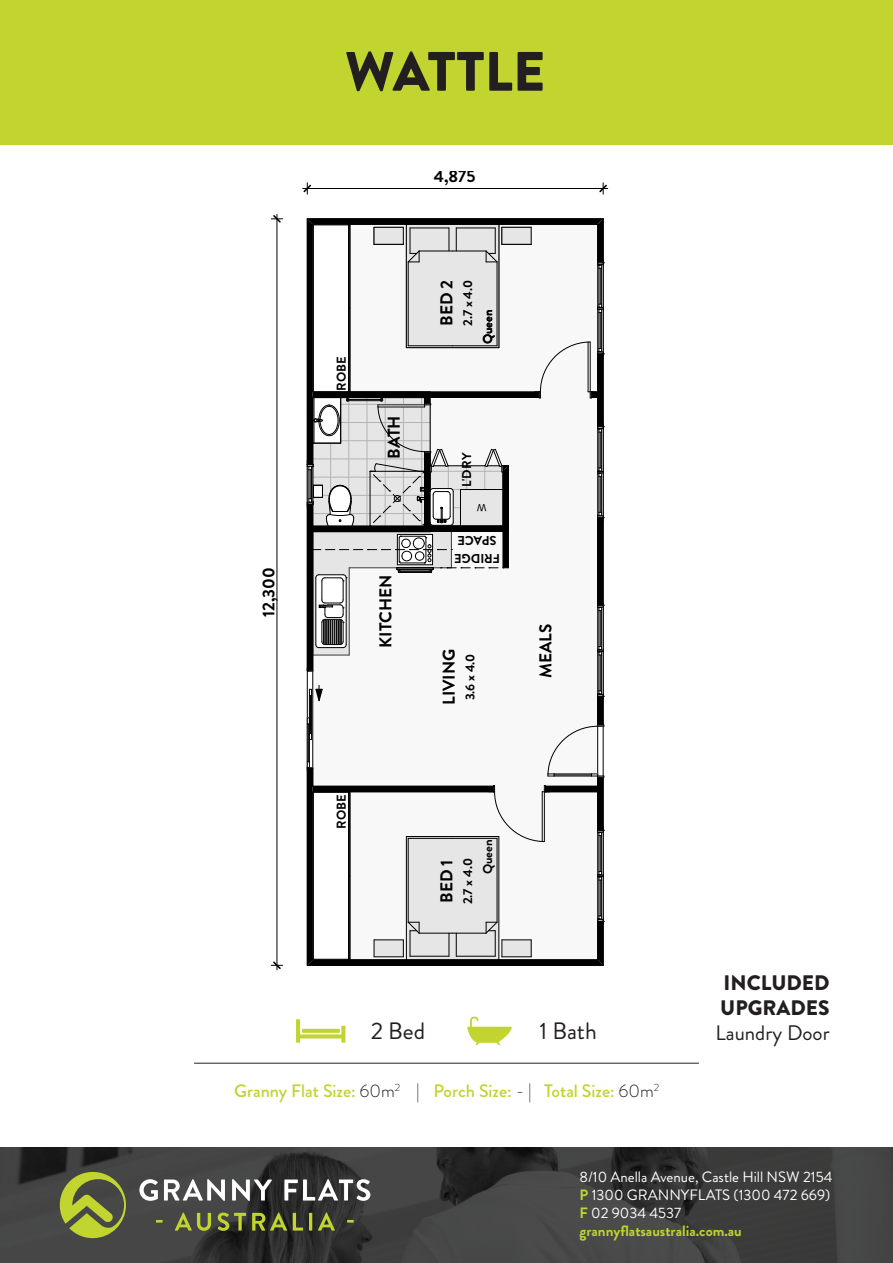
<style>
.page{position:relative;width:893px;height:1263px;background:#fff}
.page>*{position:absolute;margin:0;border:0;box-sizing:border-box;transform-origin:0 0}
.t1{font:900 55.35px "Brandon Grotesque";color:#231f20}
.t2{font:23.7px "Brandon Grotesque";color:#231f20}
.t3{font:900 21px/25.2px "Brandon Grotesque";color:#231f20}
.t4{font:21px "Brandon Grotesque";color:#231f20}
.t5{font:500 18px "Brandon Grotesque";color:#c1d42f}
.t6{font:700 17.1px "Brandon Grotesque";color:#000}
.t7{font:15px "Brandon Grotesque";color:#fff}
.t8{font:700 15px "Brandon Grotesque";color:#c0d330}
.t9{font:700 12.9px/18.1px "Brandon Grotesque";color:#000}
.t10{font:10.05px "Arial";color:#000}
.s1{font-weight:300;color:#231f20}
.s2{font-weight:700;color:#c0d330}
</style>
<div class="page">
<div style="left:0;top:0;width:893px;height:145px;background:#c1d42f"></div>
<svg style="left:0;top:1147px;width:893px;height:116px;background:#3d3d3d"></svg>
<svg style="left:60px;top:1172px;width:66px;height:66px;background:#7e873b"></svg>
<svg style="left:139px;top:1179px;width:19px;height:22px"></svg>
<svg style="left:164px;top:1179px;width:61px;height:22px"></svg>
<svg style="left:232px;top:1179px;width:40px;height:22px"></svg>
<svg style="left:284px;top:1179px;width:86px;height:22px"></svg>
<svg style="left:156px;top:1220px;width:7px;height:2px"></svg>
<svg style="left:175px;top:1212px;width:36px;height:19px"></svg>
<svg style="left:218px;top:1212px;width:28px;height:19px"></svg>
<svg style="left:252px;top:1212px;width:35px;height:18px"></svg>
<svg style="left:293px;top:1213px;width:10px;height:17px"></svg>
<hr style="left:309px;top:1213px;width:3px;height:17px;background:#c1d42f">
<svg style="left:318px;top:1212px;width:17px;height:18px"></svg>
<svg style="left:347px;top:1220px;width:7px;height:2px"></svg>
<svg style="left:467px;top:1017px;width:45px;height:28px"></svg>
<svg style="left:296px;top:1019px;width:49px;height:24px"></svg>
<hr style="left:194px;top:1063px;width:505px;height:1px;background:#231f20">
<hr style="left:307px;top:571px;width:1px;height:394px;background:#000">
<hr style="left:312px;top:637px;width:1px;height:149px;background:#000">
<hr style="left:307px;top:188px;width:296px;height:1px;background:#000">
<svg style="left:302px;top:183px;width:9px;height:11px"></svg>
<svg style="left:599px;top:183px;width:9px;height:11px"></svg>
<hr style="left:277px;top:219px;width:1px;height:746px;background:#000">
<svg style="left:271px;top:960px;width:12px;height:10px"></svg>
<svg style="left:271px;top:214px;width:12px;height:10px"></svg>
<div style="left:307px;top:504px;width:6px;height:167px;background:#000"></div>
<hr style="left:307px;top:218px;width:296px;height:1px;background:#000">
<svg style="left:598px;top:656px;width:5px;height:29px"></svg>
<hr style="left:599px;top:655px;width:1px;height:36px;background:#000">
<hr style="left:601px;top:655px;width:1px;height:36px;background:#000">
<hr style="left:600px;top:655px;width:1px;height:36px;background:#000">
<hr style="left:603px;top:605px;width:1px;height:91px;background:#000">
<hr style="left:597px;top:605px;width:1px;height:91px;background:#000">
<hr style="left:307px;top:965px;width:296px;height:1px;background:#000">
<svg style="left:307px;top:685px;width:298px;height:280px"></svg>
<svg style="left:307px;top:219px;width:297px;height:437px"></svg>
<div style="left:394px;top:495px;width:7px;height:7px;border:1px solid #000;border-radius:50%"></div>
<p class="t1" style="left:345px;top:32px;width:202px">WATTLE</p>
<p class="t6" style="left:257px;top:617px;width:51px;rotate:-90deg">12,300</p>
<p class="t6" style="left:434px;top:164px;width:43px">4,875</p>
<p class="t9" style="left:333px;top:391px;width:36px;rotate:-90deg">ROBE</p>
<p class="t6" style="left:382px;top:459px;width:45px;rotate:-90deg">BATH</p>
<p class="t6" style="left:373px;top:648px;width:75px;rotate:-90deg">KITCHEN</p>
<p class="t9" style="left:333px;top:829px;width:36px;rotate:-90deg">ROBE</p>
<p class="t6" style="left:435px;top:326px;width:48px;rotate:-90deg">BED 2</p>
<p class="t9" style="left:459px;top:326px;width:48px;rotate:-90deg">2.7 x 4.0</p>
<p class="t9" style="left:479px;top:344px;width:36px;rotate:-90deg">Queen</p>
<p class="t9" style="left:458px;top:487px;width:36px;rotate:-90deg">L'DRY</p>
<p class="t10" style="left:486px;top:515px;width:11px;rotate:-180deg">W</p>
<p class="t9" style="left:500px;top:568px;width:48px;rotate:-180deg">FRIDGE<br>SPACE</p>
<p class="t6" style="left:437px;top:705px;width:58px;rotate:-90deg">LIVING</p>
<p class="t9" style="left:461px;top:700px;width:48px;rotate:-90deg">3.6 x 4.0</p>
<p class="t6" style="left:435px;top:903px;width:45px;rotate:-90deg">BED 1</p>
<p class="t9" style="left:459px;top:904px;width:48px;rotate:-90deg">2.7 x 4.0</p>
<p class="t9" style="left:479px;top:874px;width:36px;rotate:-90deg">Queen</p>
<p class="t6" style="left:534px;top:678px;width:56px;rotate:-90deg">MEALS</p>
<p class="t2" style="left:371px;top:1015px;width:56px">2 Bed</p>
<p class="t2" style="left:539px;top:1014px;width:59px">1 Bath</p>
<p class="t5" style="left:234px;top:1078px;width:427px">Granny Flat Size: <span class="s1">60m</span><sup>2</sup> <span class="s1">|</span> Porch Size: <span class="s1">- |</span> Total Size: <span class="s1">60m</span><sup>2</sup></p>
<p class="t3" style="left:720px;top:970px;width:111px">INCLUDED<br>UPGRADES</p>
<p class="t4" style="left:715px;top:1019px;width:116px">Laundry Door</p>
<p class="t7" style="left:579px;top:1167px;width:255px">8/10 Anella Avenue, Castle Hill NSW 2154</p>
<p class="t7" style="left:579px;top:1185px;width:252px"><span class="s2">P</span> 1300 GRANNYFLATS (1300 472 669)</p>
<p class="t7" style="left:579px;top:1203px;width:103px"><span class="s2">F</span> 02 9034 4537</p>
<p class="t8" style="left:579px;top:1221px;width:164px">grannyflatsaustralia.com.au</p>
</div>
